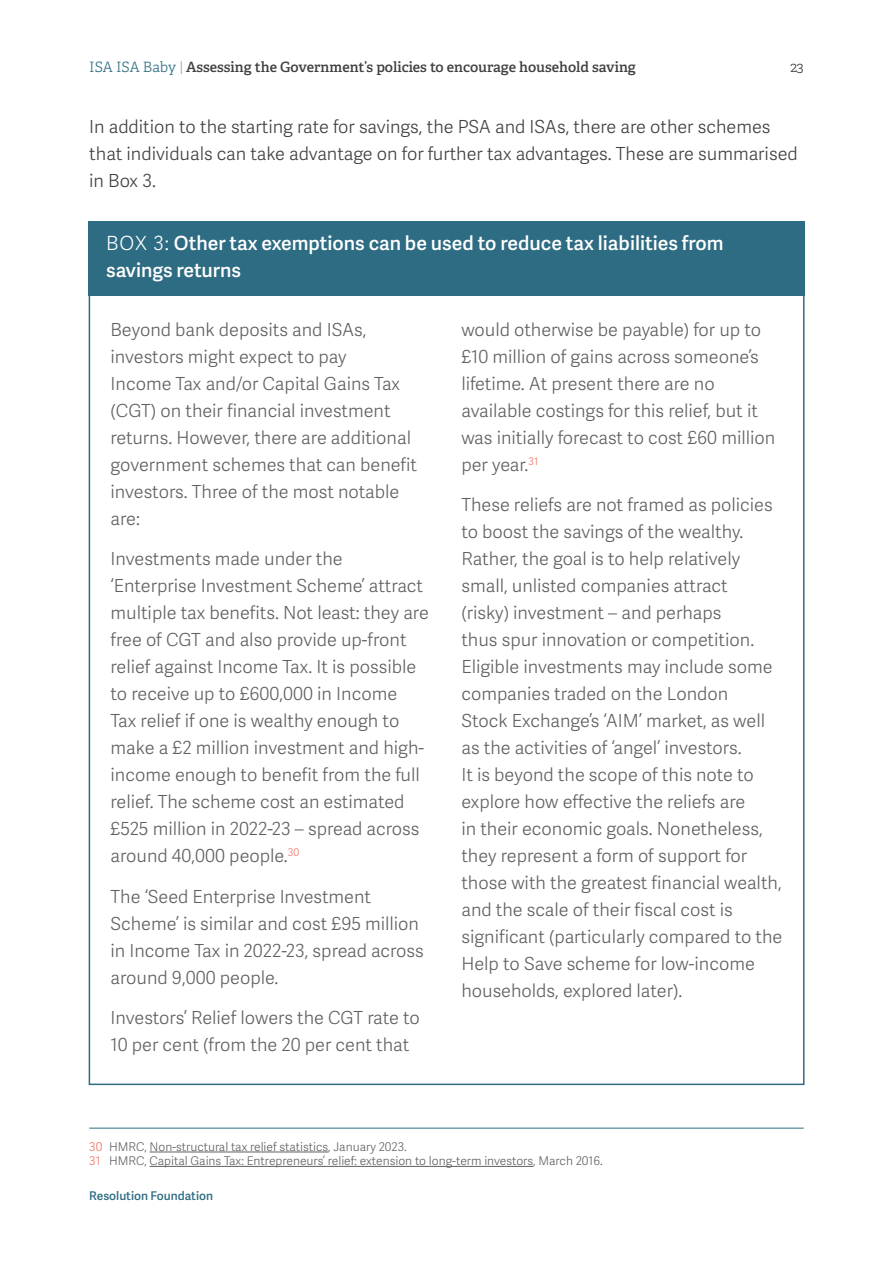
<style>
.page{position:relative;width:893px;height:1263px;background:#fff}
.page>*{position:absolute;margin:0;border:0;box-sizing:border-box;transform-origin:0 0}
.t1{font:19.5px/27px "Adelle Sans Sb";color:#fff}
.t2{font:18px/27px "Adelle Sans Lt";color:#606060}
.t3{font:18px/27px "Adelle Sans Lt";color:#404040}
.t4{font:600 14.25px "Adelle";color:#404040}
.t5{font:300 14.25px "Adelle";color:#404040}
.t6{font:12px/14.4px "Adelle Sans Lt";color:#606060}
.t7{font:12px "Adelle Sans Sb";color:#2e6c83}
.s1{font-weight:300;color:#2e6c83}
.s2{font-family:"Adelle Sans Lt";font-weight:400;color:#9f9f9f}
.s3{font-family:"Adelle Sans Lt"}
.s4{color:#ee7062}
</style>
<div class="page">
<div style="left:88px;top:221px;width:716px;height:74px;background:#2e6c83"></div>
<hr style="left:89px;top:1128px;width:715px;height:1px;background:#2e6c83">
<hr style="left:150px;top:1152px;width:178px;height:1px;background:#606060">
<hr style="left:150px;top:1166px;width:383px;height:1px;background:#606060">
<p class="t4" style="left:89px;top:58px;width:548px"><span class="s1">ISA ISA Baby</span> <span class="s2">|</span> Assessing the Government’s policies to encourage household saving</p>
<p class="t5" style="left:790px;top:59px;width:15px">23</p>
<p class="t3" style="left:89px;top:113px;width:710px">In addition to the starting rate for savings, the PSA and ISAs, there are other schemes that individuals can take advantage on for further tax advantages. These are summarised in Box 3.</p>
<p class="t1" style="left:106px;top:229px;width:619px"><span class="s3">BOX 3:</span> Other tax exemptions can be used to reduce tax liabilities from savings returns</p>
<p class="t2" style="left:111px;top:315px;width:308px">Beyond bank deposits and ISAs, investors might expect to pay<br>Income Tax and/or Capital Gains Tax (CGT) on their financial investment returns. However, there are additional government schemes that can benefit investors. Three of the most notable are:</p>
<p class="t2" style="left:111px;top:545px;width:320px">Investments made under the ‘Enterprise Investment Scheme’ attract multiple tax benefits. Not least: they are free of CGT and also provide up-front relief against Income Tax. It is possible to receive up to £600,000 in Income<br>Tax relief if one is wealthy enough to make a £2 million investment and high&shy;income enough to benefit from the full relief. The scheme cost an estimated £525 million in 2022-23 – spread across around 40,000 people.<sup>30</sup></p>
<p class="t2" style="left:111px;top:882px;width:315px">The ‘Seed Enterprise Investment Scheme’ is similar and cost £95 million in Income Tax in 2022-23, spread across around 9,000 people.</p>
<p class="t2" style="left:111px;top:1004px;width:311px">Investors’ Relief lowers the CGT rate to<br>10 per cent (from the 20 per cent that</p>
<p class="t2" style="left:461px;top:315px;width:315px">would otherwise be payable) for up to £10 million of gains across someone’s lifetime. At present there are no available costings for this relief, but it was initially forecast to cost £60 million per year.<sup>31</sup></p>
<p class="t2" style="left:461px;top:491px;width:323px">These reliefs are not framed as policies to boost the savings of the wealthy.<br>Rather, the goal is to help relatively small, unlisted companies attract<br>(risky) investment – and perhaps<br>thus spur innovation or competition.<br>Eligible investments may include some companies traded on the London<br>Stock Exchange’s ‘AIM’ market, as well as the activities of ‘angel’ investors.<br>It is beyond the scope of this note to explore how effective the reliefs are<br>in their economic goals. Nonetheless, they represent a form of support for those with the greatest financial wealth, and the scale of their fiscal cost is significant (particularly compared to the Help to Save scheme for low-income households, explored later).</p>
<p class="t6" style="left:89px;top:1139px;width:515px"><span class="s4">30</span> HMRC, Non-structural tax relief statistics, January 2023.<br><span class="s4">31</span> HMRC, Capital Gains Tax: Entrepreneurs’ relief: extension to long-term investors, March 2016.</p>
<p class="t7" style="left:89px;top:1187px;width:125px">Resolution Foundation</p>
</div>
